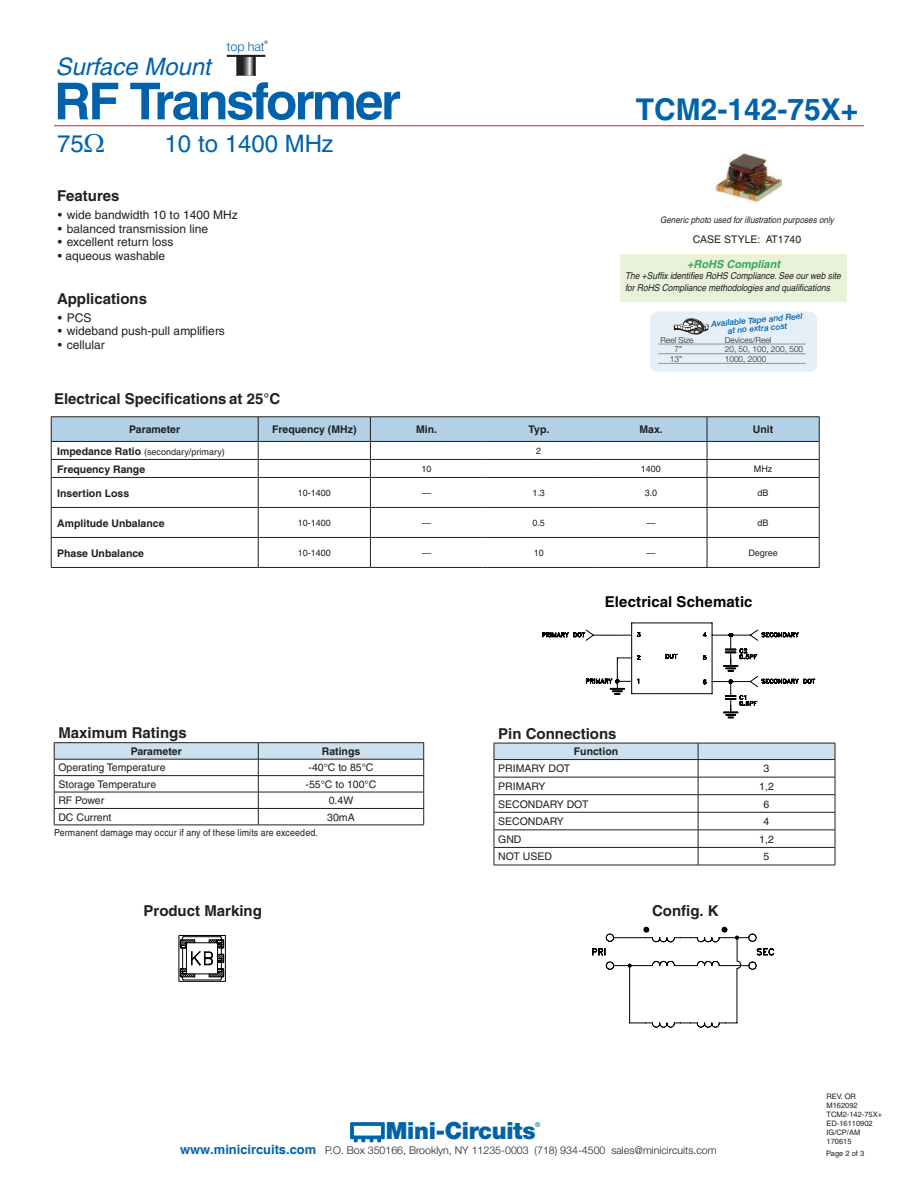
<style>
.page{position:relative;width:918px;height:1188px;background:#fff}
.page>*{position:absolute;margin:0;border:0;box-sizing:border-box;transform-origin:0 0}
.t1{font:700 51px "Helvetica";letter-spacing:-.05em;color:#0062ab}
.t2{font:700 30px "Helvetica";color:#0062ab}
.t3{font:24px "Helvetica";color:#0062ab}
.t4{font:italic 24px "Helvetica";color:#0062ab}
.t5{font:900 23.7px "Helvetica Neue";letter-spacing:-.015em;color:#0062ab}
.t6{font:700 15px "Helvetica";color:#221f1f}
.t7{font:700 15px "Helvetica";letter-spacing:.01em;color:#000}
.t8{font:300 12.6px "Helvetica Neue";color:#0062ab}
.t9{font:12px "Helvetica";color:#221f1f}
.t10{font:italic 700 10.95px "Helvetica";color:rgb(7 148 68/.8)}
.t11{font:300 10.65px "Helvetica Neue";color:#221f1f}
.t12{font:10.5px "Helvetica";color:#221f1f}
.t13{font:700 10.5px "Helvetica";color:#221f1f}
.t14{font:9.75px "Helvetica";letter-spacing:.02em;color:#221f1f;scale:.9 1}
.t15{font:italic 9.45px/11.2px "Helvetica";color:#221f1f;scale:.9 1}
.t16{font:9px "Helvetica";color:#221f1f}
.t17{font:italic 9px "Helvetica";color:#221f1f;scale:.9 1}
.t18{font:300 8.25px "Helvetica Neue";color:#221f1f}
.t19{font:italic 500 8.25px/8.2px "Helvetica Neue";color:#0062ab;text-align:center}
.t20{font:7.5px/9px "Helvetica";color:#221f1f}
.t21{font:500 6.6px "Helvetica Neue";color:#0062ab}
.t22{font:300 4.8px "Helvetica Neue";color:#221f1f}
.s1{font-weight:700;font-size:10.5px}
.s2{font-family:"Helvetica";font-weight:700;font-size:12.9px;color:#0062ab}
</style>
<div class="page">
<svg style="left:350px;top:1122px;width:35px;height:20px"></svg>
<hr style="left:54px;top:125px;width:810px;height:1px;background:#d12229">
<svg style="left:236px;top:57px;width:20px;height:19px"></svg>
<hr style="left:227px;top:55px;width:38px;height:2px;background:#221f1f">
<hr style="left:54px;top:742px;width:204px;height:1px;background:#221f1f">
<hr style="left:258px;top:742px;width:166px;height:1px;background:#221f1f">
<svg style="left:54px;top:743px;width:370px;height:82px"></svg>
<hr style="left:54px;top:825px;width:204px;height:1px;background:#221f1f">
<hr style="left:258px;top:825px;width:166px;height:1px;background:#221f1f">
<svg style="left:494px;top:743px;width:342px;height:122px"></svg>
<hr style="left:494px;top:830px;width:204px;height:1px;background:#221f1f">
<hr style="left:698px;top:830px;width:137px;height:1px;background:#221f1f">
<hr style="left:494px;top:847px;width:204px;height:1px;background:#221f1f">
<hr style="left:698px;top:847px;width:137px;height:1px;background:#221f1f">
<hr style="left:494px;top:865px;width:204px;height:1px;background:#221f1f">
<hr style="left:698px;top:865px;width:137px;height:1px;background:#221f1f">
<div style="left:179px;top:935px;width:47px;height:47px;border:1px solid #000"></div>
<hr style="left:184px;top:980px;width:36px;height:1px;background:#000">
<svg style="left:180px;top:936px;width:44px;height:44px"></svg>
<img style="left:713px;top:151px;width:68px;height:53px">
<svg style="left:592px;top:926px;width:183px;height:102px"></svg>
<hr style="left:51px;top:567px;width:207px;height:1px;background:#221f1f">
<hr style="left:707px;top:567px;width:112px;height:1px;background:#221f1f">
<svg style="left:51px;top:417px;width:769px;height:150px"></svg>
<hr style="left:51px;top:441px;width:207px;height:1px;background:#221f1f">
<hr style="left:258px;top:441px;width:112px;height:1px;background:#221f1f">
<hr style="left:370px;top:441px;width:113px;height:1px;background:#221f1f">
<hr style="left:483px;top:441px;width:112px;height:1px;background:#221f1f">
<hr style="left:595px;top:441px;width:112px;height:1px;background:#221f1f">
<hr style="left:707px;top:441px;width:112px;height:1px;background:#221f1f">
<hr style="left:258px;top:567px;width:112px;height:1px;background:#221f1f">
<hr style="left:370px;top:567px;width:113px;height:1px;background:#221f1f">
<hr style="left:483px;top:567px;width:112px;height:1px;background:#221f1f">
<hr style="left:595px;top:567px;width:112px;height:1px;background:#221f1f">
<div style="left:620px;top:254px;width:227px;height:47px;background:#e9f2d8"></div>
<div style="left:650px;top:312px;width:167px;height:60px;background:#e5eff7;border-radius:8px"></div>
<hr style="left:658px;top:363px;width:148px;height:1px;background:#939597">
<hr style="left:658px;top:353px;width:148px;height:1px;background:#939597">
<hr style="left:658px;top:344px;width:148px;height:1px;background:#939597">
<svg style="left:673px;top:311px;width:36px;height:34px"></svg>
<svg style="left:542px;top:622px;width:273px;height:96px"></svg>
<h3 class="t4" style="left:56px;top:53px;width:160px">Surface Mount</h3>
<p class="t22" style="left:264px;top:40px;width:5px">®</p>
<p class="t8" style="left:227px;top:42px;width:39px">top hat</p>
<h1 class="t1" style="left:54px;top:72px;width:348px">RF Transformer</h1>
<h3 class="t3" style="left:57px;top:134px;width:28px">75</h3>
<h3 class="t3" style="left:165px;top:134px;width:170px">10 to 1400 MHz</h3>
<h3 class="t6" style="left:57px;top:190px;width:64px">Features</h3>
<p class="t9" style="left:58px;top:211px;width:181px">• wide bandwidth 10 to 1400 MHz</p>
<p class="t9" style="left:58px;top:224px;width:152px">• balanced transmission line</p>
<p class="t9" style="left:58px;top:238px;width:117px">• excellent return loss</p>
<p class="t9" style="left:58px;top:251px;width:109px">• aqueous washable</p>
<h3 class="t6" style="left:57px;top:293px;width:92px">Applications</h3>
<p class="t9" style="left:58px;top:313px;width:35px">• PCS</p>
<p class="t9" style="left:58px;top:326px;width:169px">• wideband push-pull amplifiers</p>
<p class="t9" style="left:58px;top:340px;width:49px">• cellular</p>
<h3 class="t6" style="left:54px;top:393px;width:228px">Electrical Specifications at 25°C</h3>
<h2 class="t2" style="left:636px;top:98px;width:224px">TCM2-142-75X+</h2>
<p class="t17" style="left:660px;top:216px;width:196px">Generic photo used for illustration purposes only</p>
<p class="t12" style="left:693px;top:235px;width:110px">CASE STYLE: AT1740</p>
<p class="t10" style="left:687px;top:260px;width:97px">+RoHS Compliant</p>
<p class="t15" style="left:625px;top:271px;width:243px">The +Suffix identifies RoHS Compliance.See our web site for RoHS Compliance methodologies and qualifications</p>
<p class="t19" style="left:711px;top:321px;width:93px;rotate:-5deg">Available Tape and Reel at no extra cost</p>
<p class="t18" style="left:661px;top:337px;width:34px">Reel Size</p>
<p class="t18" style="left:725px;top:337px;width:48px">Devices/Reel</p>
<p class="t18" style="left:674px;top:346px;width:9px">7”</p>
<p class="t18" style="left:725px;top:346px;width:80px">20, 50, 100, 200, 500</p>
<p class="t18" style="left:670px;top:356px;width:14px">13”</p>
<p class="t18" style="left:725px;top:356px;width:43px">1000, 2000</p>
<p class="t13" style="left:129px;top:425px;width:53px">Parameter</p>
<p class="t13" style="left:272px;top:425px;width:86px">Frequency (MHz)</p>
<p class="t13" style="left:416px;top:425px;width:22px">Min.</p>
<p class="t13" style="left:528px;top:425px;width:22px">Typ.</p>
<p class="t13" style="left:639px;top:425px;width:25px">Max.</p>
<p class="t13" style="left:753px;top:425px;width:22px">Unit</p>
<p class="t16" style="left:57px;top:448px;width:169px"><span class="s1">Impedance Ratio</span> (secondary/primary)</p>
<p class="t16" style="left:536px;top:447px;width:7px">2</p>
<p class="t13" style="left:57px;top:465px;width:90px">Frequency Range</p>
<p class="t16" style="left:422px;top:465px;width:12px">10</p>
<p class="t16" style="left:641px;top:465px;width:22px">1400</p>
<p class="t16" style="left:754px;top:465px;width:20px">MHz</p>
<p class="t13" style="left:57px;top:489px;width:73px">Insertion Loss</p>
<p class="t16" style="left:298px;top:489px;width:35px">10-1400</p>
<p class="t16" style="left:422px;top:489px;width:10px">—</p>
<p class="t16" style="left:532px;top:489px;width:14px">1.3</p>
<p class="t16" style="left:645px;top:489px;width:14px">3.0</p>
<p class="t16" style="left:758px;top:489px;width:13px">dB</p>
<p class="t13" style="left:57px;top:519px;width:109px">Amplitude Unbalance</p>
<p class="t16" style="left:298px;top:519px;width:35px">10-1400</p>
<p class="t16" style="left:422px;top:519px;width:10px">—</p>
<p class="t16" style="left:532px;top:519px;width:14px">0.5</p>
<p class="t16" style="left:646px;top:519px;width:10px">—</p>
<p class="t16" style="left:758px;top:519px;width:13px">dB</p>
<p class="t13" style="left:57px;top:549px;width:88px">Phase Unbalance</p>
<p class="t16" style="left:298px;top:549px;width:35px">10-1400</p>
<p class="t16" style="left:422px;top:549px;width:10px">—</p>
<p class="t16" style="left:534px;top:549px;width:12px">10</p>
<p class="t16" style="left:646px;top:549px;width:10px">—</p>
<p class="t16" style="left:748px;top:549px;width:31px">Degree</p>
<h3 class="t6" style="left:58px;top:727px;width:130px">Maximum Ratings</h3>
<p class="t13" style="left:131px;top:747px;width:53px">Parameter</p>
<p class="t13" style="left:322px;top:747px;width:40px">Ratings</p>
<p class="t12" style="left:58px;top:764px;width:109px">Operating Temperature</p>
<p class="t12" style="left:309px;top:764px;width:67px">-40°C to 85°C</p>
<p class="t12" style="left:58px;top:780px;width:99px">Storage Temperature</p>
<p class="t12" style="left:306px;top:780px;width:72px">-55°C to 100°C</p>
<p class="t12" style="left:58px;top:797px;width:47px">RF Power</p>
<p class="t12" style="left:329px;top:797px;width:26px">0.4W</p>
<p class="t12" style="left:58px;top:813px;width:55px">DC Current</p>
<p class="t12" style="left:327px;top:813px;width:29px">30mA</p>
<p class="t14" style="left:54px;top:829px;width:295px">Permanent damage may occur if any of these limits are exceeded.</p>
<h3 class="t7" style="left:605px;top:596px;width:149px">Electrical Schematic</h3>
<h3 class="t6" style="left:498px;top:728px;width:120px">Pin Connections</h3>
<p class="t13" style="left:574px;top:747px;width:46px">Function</p>
<p class="t12" style="left:498px;top:765px;width:73px">PRIMARY DOT</p>
<p class="t12" style="left:764px;top:765px;width:7px">3</p>
<p class="t12" style="left:498px;top:782px;width:49px">PRIMARY</p>
<p class="t12" style="left:759px;top:782px;width:16px">1,2</p>
<p class="t12" style="left:498px;top:800px;width:92px">SECONDARY DOT</p>
<p class="t12" style="left:764px;top:800px;width:7px">6</p>
<p class="t12" style="left:498px;top:817px;width:67px">SECONDARY</p>
<p class="t12" style="left:764px;top:817px;width:7px">4</p>
<p class="t12" style="left:498px;top:835px;width:25px">GND</p>
<p class="t12" style="left:759px;top:835px;width:16px">1,2</p>
<p class="t12" style="left:498px;top:853px;width:55px">NOT USED</p>
<p class="t12" style="left:764px;top:853px;width:7px">5</p>
<h3 class="t6" style="left:143px;top:905px;width:120px">Product Marking</h3>
<h3 class="t6" style="left:652px;top:905px;width:68px">Config. K</h3>
<h3 class="t5" style="left:386px;top:1117px;width:151px">Mini-Circuits</h3>
<p class="t21" style="left:535px;top:1121px;width:7px">®</p>
<p class="t11" style="left:180px;top:1147px;width:538px"><span class="s2">www.minicircuits.com</span> P.O. Box 350166, Brooklyn, NY 11235-0003 (718) 934-4500 sales@minicircuits.com</p>
<p class="t20" style="left:826px;top:1092px;width:57px">REV. OR<br>M162092<br>TCM2-142-75X+<br>ED-16110902<br>IG/CP/AM<br>170615</p>
<p class="t20" style="left:826px;top:1150px;width:40px">Page 2 of 3</p>
</div>
